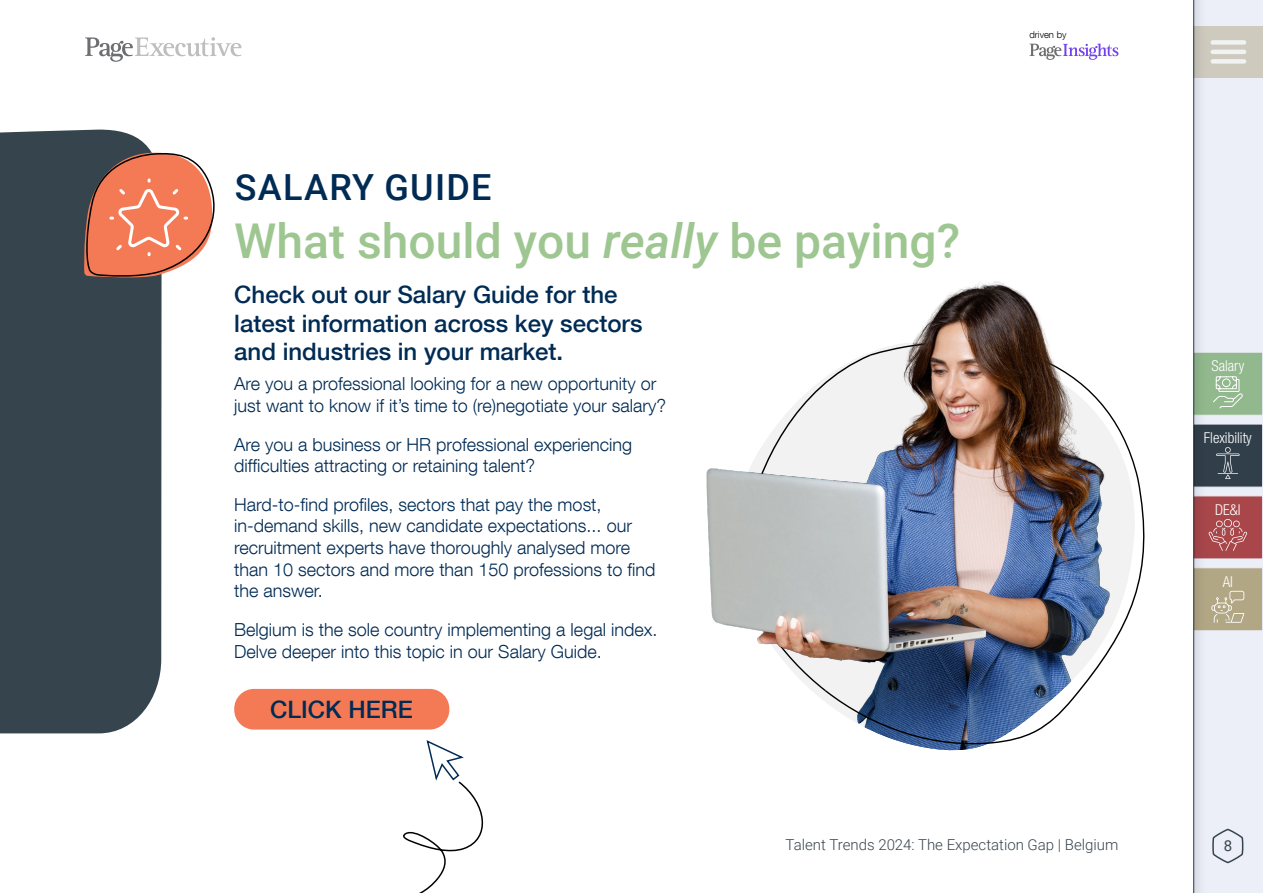
<style>
.page{position:relative;width:1263px;height:893px;background:#fff}
.page>*{position:absolute;margin:0;border:0;box-sizing:border-box;transform-origin:0 0}
.t1{font:500 48px "Roboto";color:#9ec691}
.t2{font:500 36px "Roboto";letter-spacing:.035em;color:#002b54}
.t3{font:500 24px/28.8px "Helvetica Neue LT Com";color:#002b54}
.t4{font:300 18px/21.6px "Helvetica Neue LT Com";color:#002b54}
.t5{font:300 15px "Roboto";color:#36444d}
.t6{font:300 condensed 15px "Helvetica Neue LT Com";color:#fff}
.t7{font:15px "Roboto";color:#36444d}
.t8{font:300 9.45px "Helvetica Neue LT Com";color:#000}
.s1{font-style:italic}
</style>
<div class="page">
<div style="left:1179px;top:0;width:84px;height:893px;background:#000;opacity:.2"></div>
<div style="left:1193px;top:352px;width:70px;height:64px;background:#92b88d;border:1px solid #fff"></div>
<svg style="left:1213px;top:376px;width:30px;height:33px"></svg>
<div style="left:1193px;top:424px;width:70px;height:63px;background:#36444d"></div>
<svg style="left:1216px;top:447px;width:23px;height:32px"></svg>
<div style="left:1193px;top:495px;width:70px;height:64px;background:#a8464a;border:1px solid #fff"></div>
<svg style="left:1208px;top:519px;width:39px;height:32px"></svg>
<div style="left:1193px;top:567px;width:70px;height:64px;background:#b2a785;border:1px solid #fff"></div>
<svg style="left:1211px;top:591px;width:33px;height:32px"></svg>
<svg style="left:1213px;top:829px;width:30px;height:34px"></svg>
<div style="left:1194px;top:26px;width:69px;height:51px;background:linear-gradient(to right,#cbc7bc,#d2cdc1)"></div>
<div style="left:1213px;top:40px;width:31px;height:5px;background:#f1f2f3"></div>
<hr style="left:1213px;top:50px;width:31px;height:4px;background:#f1f2f3">
<div style="left:1213px;top:59px;width:31px;height:5px;background:#f1f2f3"></div>
<div style="left:0;top:130px;width:162px;height:603px;background:#36444d"></div>
<svg style="left:83px;top:151px;width:132px;height:129px;background:#d68269"></svg>
<svg style="left:403px;top:740px;width:81px;height:153px"></svg>
<div style="left:234px;top:689px;width:215px;height:41px;background:#f47a55;border-radius:20px"></div>
<svg style="left:1179px;top:270px;width:8px;height:537px"></svg>
<svg style="left:1110px;top:414px;width:35px;height:236px"></svg>
<img style="left:706px;top:281px;width:404px;height:437px">
<svg style="left:823px;top:689px;width:233px;height:62px"></svg>
<svg style="left:1029px;top:43px;width:89px;height:17px"></svg>
<svg style="left:85px;top:37px;width:156px;height:25px"></svg>
<h2 class="t2" style="left:235px;top:162px;width:258px">SALARY GUIDE</h2>
<h1 class="t1" style="left:234px;top:207px;width:727px">What should you <span class="s1">really</span> be paying?</h1>
<h3 class="t3" style="left:234px;top:280px;width:410px">Check out our Salary Guide for the latest information across key sectors and industries in your market.</h3>
<p class="t4" style="left:234px;top:373px;width:433px">Are you a professional looking for a new opportunity or just want to know if it’s time to (re)negotiate your salary?</p>
<p class="t4" style="left:234px;top:433px;width:399px">Are you a business or HR professional experiencing difficulties attracting or retaining talent?</p>
<p class="t4" style="left:234px;top:493px;width:423px">Hard-to-find profiles, sectors that pay the most, in-demand skills, new candidate expectations... our recruitment experts have thoroughly analysed more than 10 sectors and more than 150 professions to find the answer.</p>
<p class="t4" style="left:234px;top:618px;width:425px">Belgium is the sole country implementing a legal index.<br>Delve deeper into this topic in our Salary Guide.</p>
<h3 class="t3" style="left:270px;top:695px;width:144px">CLICK HERE</h3>
<p class="t8" style="left:1029px;top:29px;width:39px">driven by</p>
<p class="t5" style="left:786px;top:834px;width:334px">Talent Trends 2024: The Expectation Gap | Belgium</p>
<p class="t6" style="left:1211px;top:357px;width:34px">Salary</p>
<p class="t6" style="left:1204px;top:429px;width:49px">Flexibility</p>
<p class="t6" style="left:1215px;top:501px;width:27px">DE&amp;I</p>
<p class="t6" style="left:1223px;top:573px;width:12px">AI</p>
<p class="t7" style="left:1224px;top:835px;width:10px">8</p>
</div>
